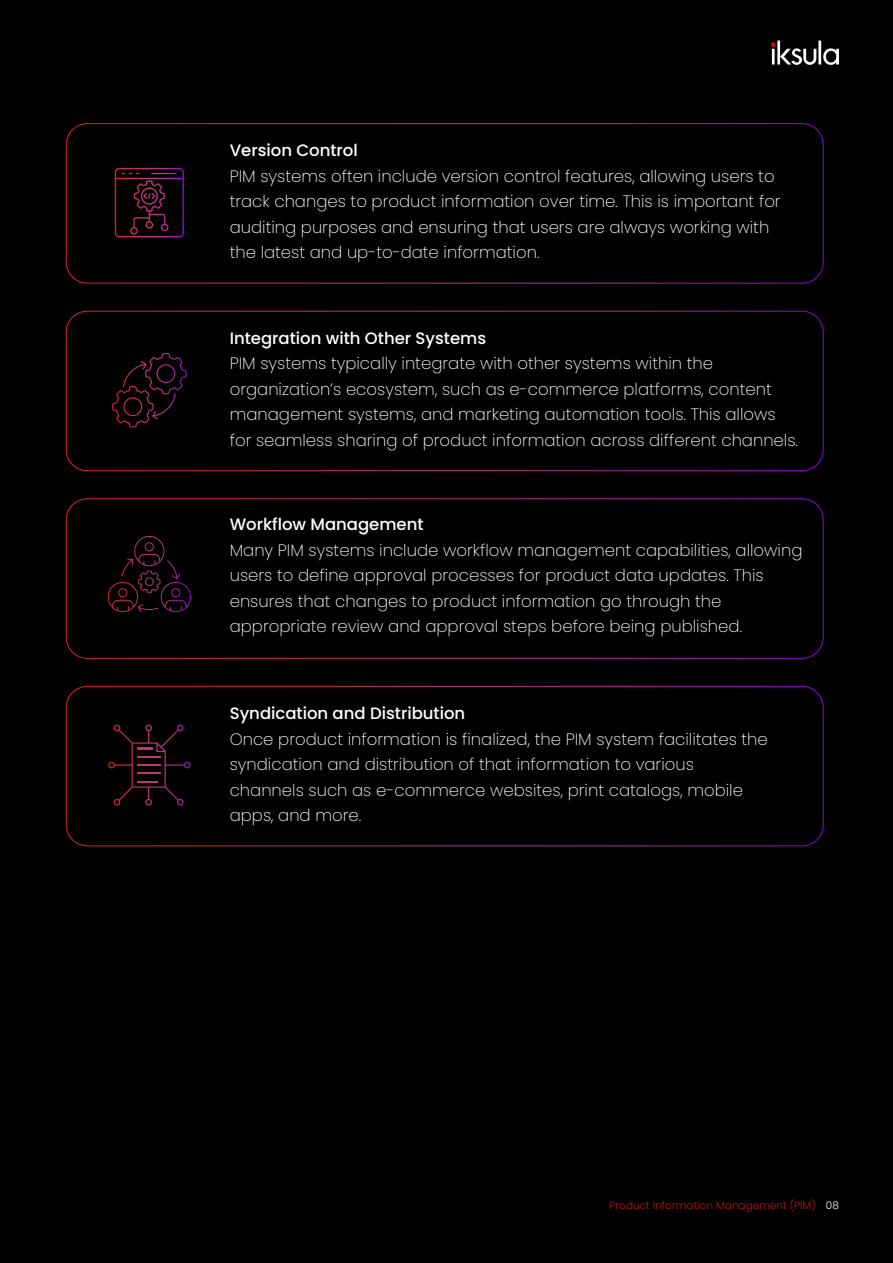
<style>
.page{position:relative;width:893px;height:1263px;background:#000}
.page>*{position:absolute;margin:0;border:0;box-sizing:border-box;transform-origin:0 0}
.t1{font:200 16.5px/25.5px "Poppins";color:#fff}
.t2{font:500 16.5px "Poppins";color:#fff}
.t3{font:300 10.5px "Poppins";color:#bc141a}
.s1{color:#fff}
</style>
<div class="page">
<svg style="left:771px;top:41px;width:68px;height:24px"></svg>
<div style="left:66px;top:123px;width:758px;height:160px;border:1px solid #fff;border-radius:21px"></div>
<div style="left:66px;top:311px;width:758px;height:160px;border:1px solid #fff;border-radius:21px"></div>
<div style="left:66px;top:498px;width:758px;height:161px;border:1px solid #fff;border-radius:21px"></div>
<div style="left:66px;top:686px;width:758px;height:160px;border:1px solid #fff;border-radius:21px"></div>
<svg style="left:115px;top:168px;width:69px;height:69px"></svg>
<svg style="left:145px;top:353px;width:42px;height:41px"></svg>
<svg style="left:122px;top:536px;width:58px;height:57px"></svg>
<svg style="left:108px;top:724px;width:83px;height:81px"></svg>
<p class="t2" style="left:230px;top:141px;width:130px">Version Control</p>
<p class="t1" style="left:230px;top:163px;width:552px">PIM systems often include version control features, allowing users to track changes to product information over time. This is important for auditing purposes and ensuring that users are always working with the latest and up-to-date information.</p>
<p class="t2" style="left:230px;top:328px;width:258px">Integration with Other Systems</p>
<p class="t1" style="left:230px;top:351px;width:570px">PIM systems typically integrate with other systems within the organization’s ecosystem, such as e-commerce platforms, content management systems, and marketing automation tools. This allows for seamless sharing of product information across different channels.</p>
<p class="t2" style="left:230px;top:515px;width:195px">Workflow Management</p>
<p class="t1" style="left:230px;top:537px;width:574px">Many PIM systems include workflow management capabilities, allowing users to define approval processes for product data updates. This ensures that changes to product information go through the appropriate review and approval steps before being published.</p>
<p class="t2" style="left:230px;top:704px;width:237px">Syndication and Distribution</p>
<p class="t1" style="left:230px;top:726px;width:540px">Once product information is finalized, the PIM system facilitates the syndication and distribution of that information to various channels such as e-commerce websites, print catalogs, mobile apps, and more.</p>
<p class="t3" style="left:610px;top:1199px;width:231px">Product Information Management (PIM) <span class="s1">08</span></p>
</div>
